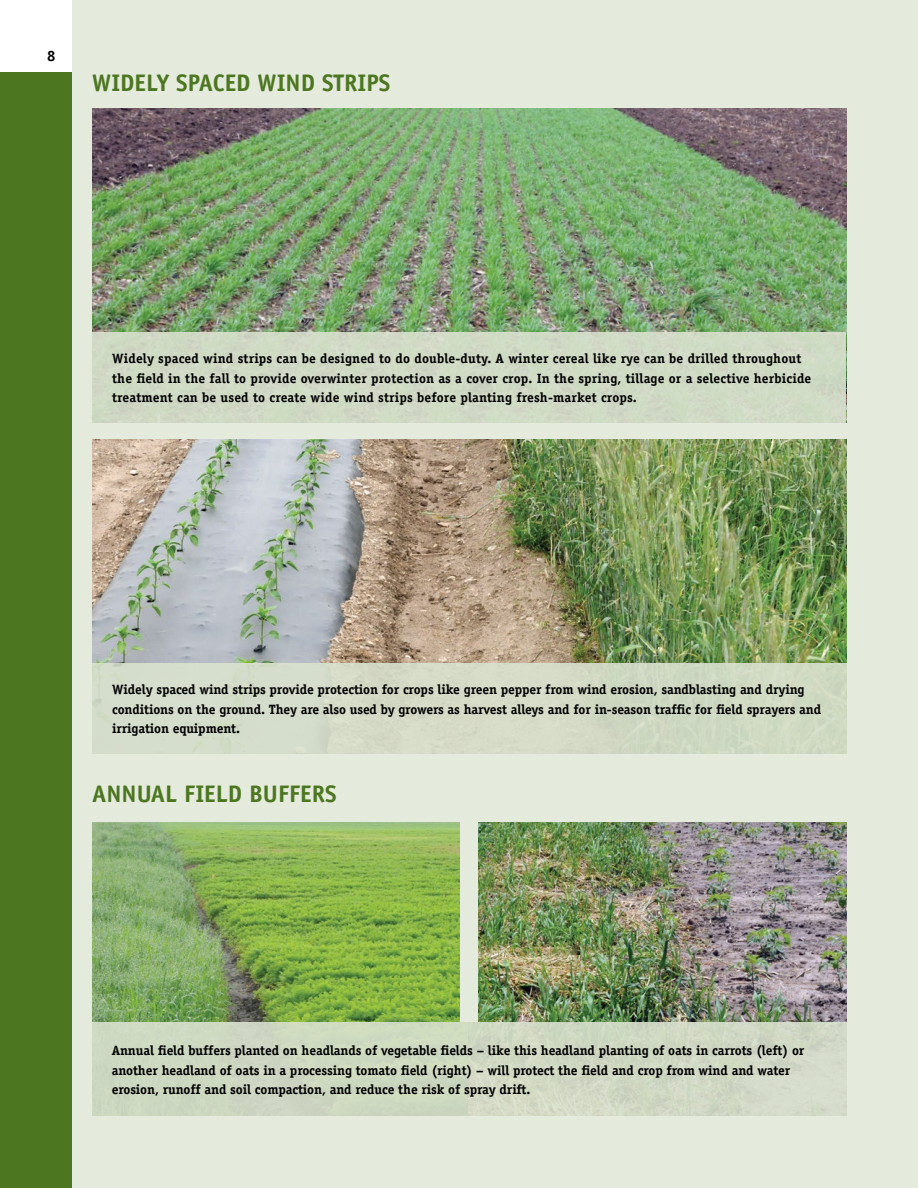
<style>
.page{position:relative;width:918px;height:1188px;background:#fff}
.page>*{position:absolute;margin:0;border:0;box-sizing:border-box;transform-origin:0 0}
.HEADNG_2__-_first_li{font:700 24px "Officina Sans";color:#4c7620}
.t1{font:700 15px "Officina Sans";color:#000}
.Captions{font:700 13.5px/19.5px "Officina Serif";letter-spacing:-.01em;color:#000}
.Captions-2{font:700 13.5px/19.5px "Officina Serif";letter-spacing:.01em;color:#000}
</style>
<div class="page">
<div style="left:72px;top:0;width:846px;height:1188px;background:#e4eadc"></div>
<div style="left:0;top:72px;width:72px;height:1116px;background:#4c7620"></div>
<img style="left:92px;top:109px;width:754px;height:223px">
<div style="left:92px;top:332px;width:754px;height:90px;background:#d0dac4"></div>
<img style="left:92px;top:440px;width:755px;height:223px">
<div style="left:92px;top:663px;width:755px;height:90px;background:#d4dbc7"></div>
<img style="left:92px;top:822px;width:368px;height:200px">
<img style="left:478px;top:822px;width:368px;height:200px">
<div style="left:92px;top:1022px;width:755px;height:94px;background:#ced9c1"></div>
<p class="t1" style="left:47px;top:46px;width:10px">8</p>
<h3 class="HEADNG_2__-_first_li" style="left:92px;top:68px;width:300px">WIDELY SPACED WIND STRIPS</h3>
<p class="Captions-2" style="left:112px;top:349px;width:701px">Widely spaced wind strips can be designed to do double-duty. A winter cereal like rye can be drilled throughout the field in the fall to provide overwinter protection as a cover crop. In the spring, tillage or a selective herbicide treatment can be used to create wide wind strips before planting fresh-market crops.</p>
<p class="Captions" style="left:112px;top:680px;width:711px">Widely spaced wind strips provide protection for crops like green pepper from wind erosion, sandblasting and drying conditions on the ground. They are also used by growers as harvest alleys and for in-season traffic for field sprayers and irrigation equipment.</p>
<h3 class="HEADNG_2__-_first_li" style="left:92px;top:778px;width:246px">ANNUAL FIELD BUFFERS</h3>
<p class="Captions" style="left:112px;top:1041px;width:694px">Annual field buffers planted on headlands of vegetable fields – like this headland planting of oats in carrots (left) or another headland of oats in a processing tomato field (right) – will protect the field and crop from wind and water erosion, runoff and soil compaction, and reduce the risk of spray drift.</p>
</div>
